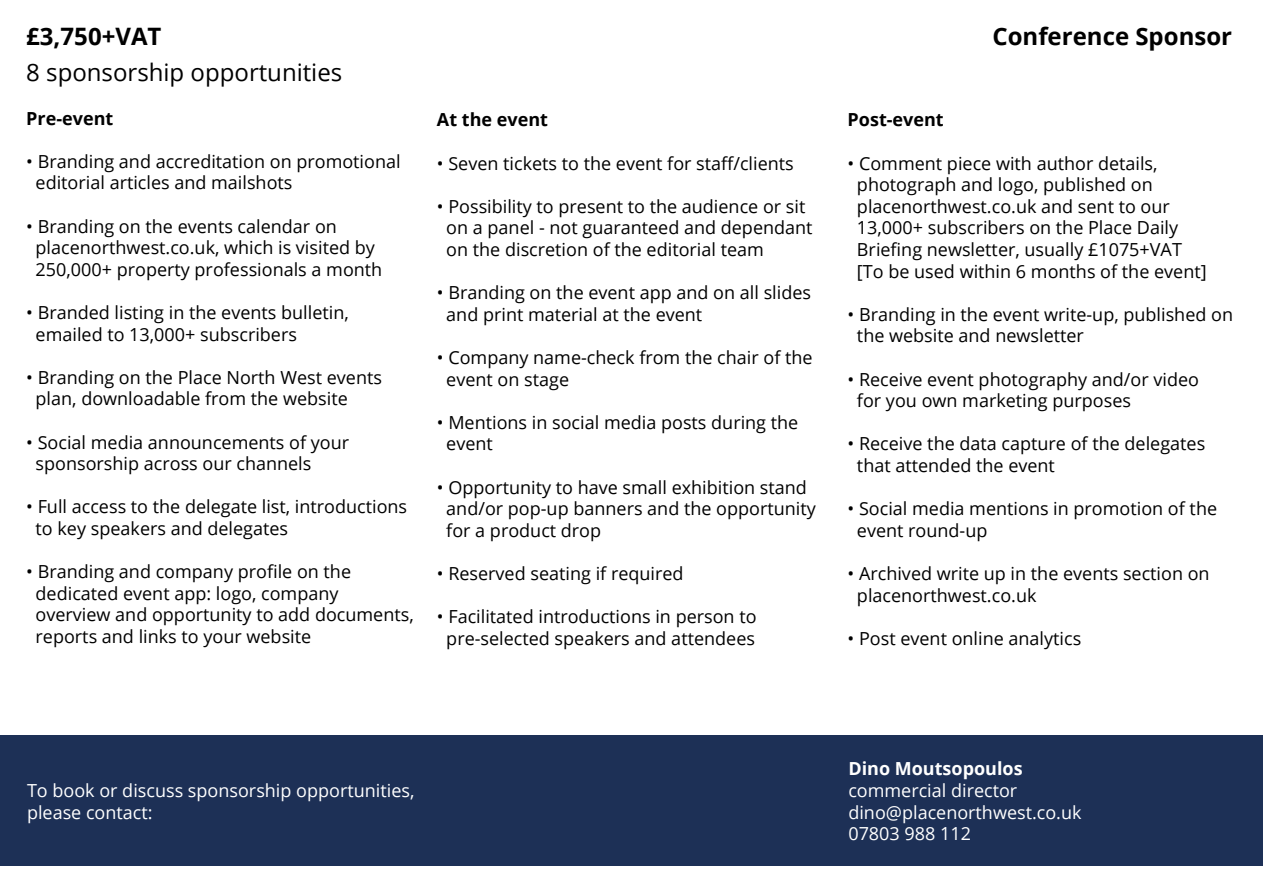
<style>
.page{position:relative;width:1263px;height:893px;background:#fff}
.page>*{position:absolute;margin:0;border:0;box-sizing:border-box;transform-origin:0 0}
.t1{font:700 24px "Open Sans";color:#000}
.t2{font:24px "Open Sans";color:#000}
.t3{font:18px/21.6px "Open Sans";color:#000}
.t4{font:18px/21.6px "Open Sans";color:#fff}
.t5{font:700 18px "Open Sans";color:#000}
.t6{font:700 18px "Open Sans";color:#fff}
</style>
<div class="page">
<div style="left:0;top:736px;width:1263px;height:130px;background:#1d3056"></div>
<h1 class="t1" style="left:26px;top:20px;width:137px">£3,750+VAT</h1>
<h1 class="t2" style="left:26px;top:56px;width:317px">8 sponsorship opportunities</h1>
<p class="t5" style="left:26px;top:105px;width:89px">Pre-event</p>
<p class="t3" style="left:36px;top:150px;width:367px;text-indent:-9px">• Branding and accreditation on promotional editorial articles and mailshots</p>
<p class="t3" style="left:36px;top:215px;width:348px;text-indent:-9px">• Branding on the events calendar on placenorthwest.co.uk, which is visited by<br>250,000+ property professionals a month</p>
<p class="t3" style="left:36px;top:301px;width:315px;text-indent:-9px">• Branded listing in the events bulletin, emailed to 13,000+ subscribers</p>
<p class="t3" style="left:36px;top:366px;width:348px;text-indent:-9px">• Branding on the Place North West events plan, downloadable from the website</p>
<p class="t3" style="left:36px;top:431px;width:315px;text-indent:-9px">• Social media announcements of your sponsorship across our channels</p>
<p class="t3" style="left:36px;top:496px;width:373px;text-indent:-9px">• Full access to the delegate list, introductions to key speakers and delegates</p>
<p class="t3" style="left:36px;top:560px;width:380px;text-indent:-9px">• Branding and company profile on the dedicated event app: logo, company overview and opportunity to add documents, reports and links to your website</p>
<p class="t5" style="left:437px;top:107px;width:113px">At the event</p>
<p class="t3" style="left:437px;top:152px;width:358px">• Seven tickets to the event for staff/clients</p>
<p class="t3" style="left:446px;top:195px;width:368px;text-indent:-9px">• Possibility to present to the audience or sit on a panel - not guaranteed and dependant on the discretion of the editorial team</p>
<p class="t3" style="left:446px;top:281px;width:366px;text-indent:-9px">• Branding on the event app and on all slides and print material at the event</p>
<p class="t3" style="left:446px;top:346px;width:368px;text-indent:-9px">• Company name-check from the chair of the event on stage</p>
<p class="t3" style="left:446px;top:411px;width:354px;text-indent:-9px">• Mentions in social media posts during the event</p>
<p class="t3" style="left:446px;top:476px;width:371px;text-indent:-9px">• Opportunity to have small exhibition stand and/or pop-up banners and the opportunity for a product drop</p>
<p class="t3" style="left:437px;top:562px;width:248px">• Reserved seating if required</p>
<p class="t3" style="left:437px;top:605px;width:321px;text-align:center">• Facilitated introductions in person to pre-selected speakers and attendees</p>
<h1 class="t1" style="left:992px;top:20px;width:241px">Conference Sponsor</h1>
<p class="t5" style="left:848px;top:107px;width:98px">Post-event</p>
<p class="t3" style="left:857px;top:152px;width:351px;text-indent:-9px">• Comment piece with author details, photograph and logo, published on placenorthwest.co.uk and sent to our 13,000+ subscribers on the Place Daily Briefing newsletter, usually £1075+VAT [To be used within 6 months of the event]</p>
<p class="t3" style="left:857px;top:303px;width:378px;text-indent:-9px">• Branding in the event write-up, published on the website and newsletter</p>
<p class="t3" style="left:857px;top:368px;width:344px;text-indent:-9px">• Receive event photography and/or video for you own marketing purposes</p>
<p class="t3" style="left:857px;top:433px;width:350px;text-indent:-9px">• Receive the data capture of the delegates that attended the event</p>
<p class="t3" style="left:857px;top:497px;width:362px;text-indent:-9px">• Social media mentions in promotion of the event round-up</p>
<p class="t3" style="left:857px;top:562px;width:354px;text-indent:-9px">• Archived write up in the events section on placenorthwest.co.uk</p>
<p class="t3" style="left:848px;top:627px;width:235px">• Post event online analytics</p>
<p class="t4" style="left:27px;top:779px;width:389px">To book or discuss sponsorship opportunities, please contact:</p>
<p class="t6" style="left:848px;top:756px;width:176px">Dino Moutsopoulos</p>
<p class="t4" style="left:848px;top:779px;width:235px">commercial director dino@placenorthwest.co.uk<br>07803 988 112</p>
</div>
